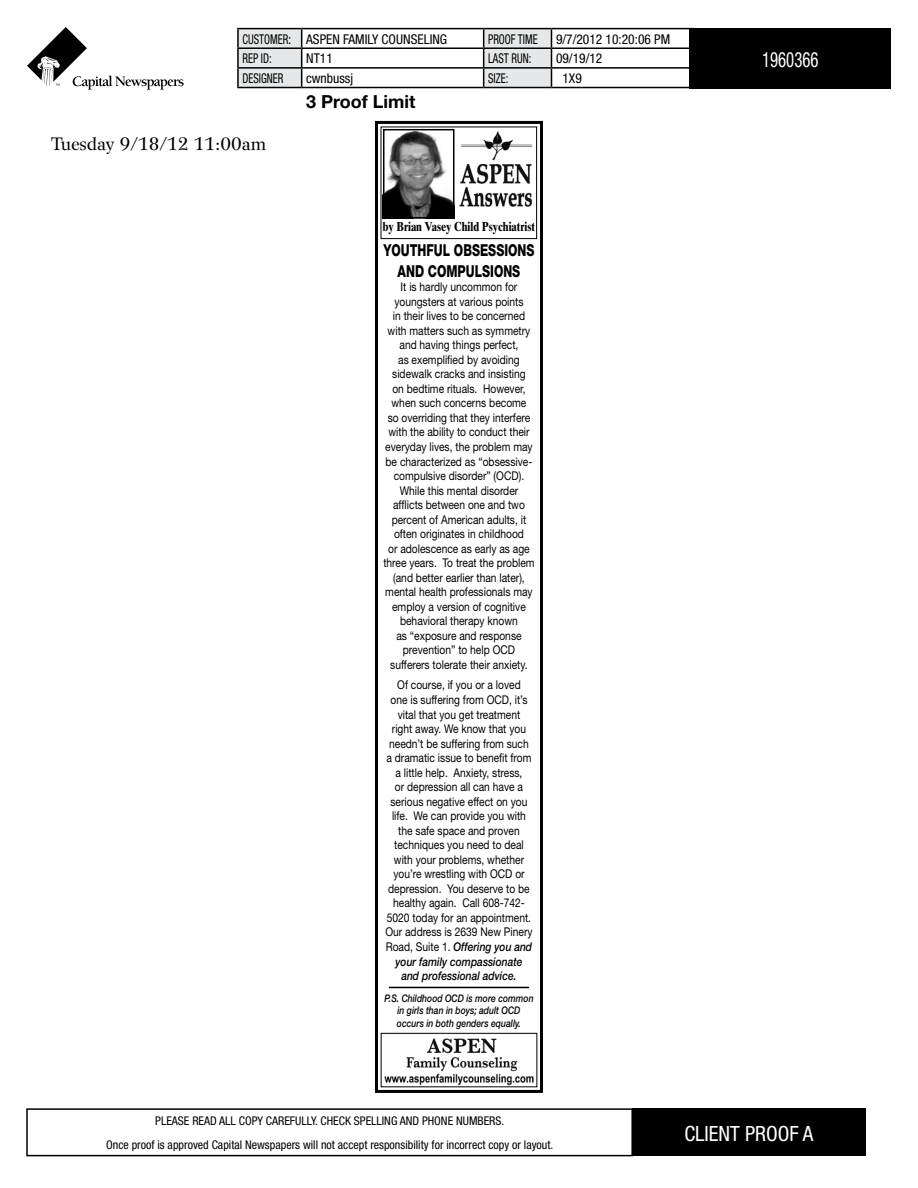
<style>
.page{position:relative;width:918px;height:1188px;background:#fff}
.page>*{position:absolute;margin:0;border:0;box-sizing:border-box;transform-origin:0 0}
.t1{font:condensed 21px "Helvetica Neue";color:#fff}
.t2{font:condensed 21px "Helvetica Neue";color:#fff;scale:.8 1}
.t3{font:18px "Wilke";color:#000}
.t4{font:700 18px "Helvetica Neue";color:#000}
.t5{font:800 16.5px/20.9px "Helvetica Neue";color:#000;text-align:center;scale:.73 1}
.t6{font:condensed 13.5px "Helvetica Neue";color:#000;scale:.8 1}
.t7{font:condensed 13.5px "Helvetica Neue";color:#000}
.t8{font:700 13.2px "Times Ten";color:#000;scale:.8 1}
.t9{font:12px/14.5px "Helvetica Neue";color:#000;text-align:center;scale:.85 1}
.t10{font:condensed 12px/24px "Helvetica Neue";color:#000;text-align:center}
.t11{font:italic 500 10.5px/12.6px "Helvetica Neue";color:#000;text-align:center;scale:.82 1}
.s1{font-weight:500;font-style:italic}
</style>
<div class="page">
<hr style="left:237px;top:28px;width:65px;height:1px;background:#000">
<hr style="left:302px;top:28px;width:182px;height:1px;background:#000">
<hr style="left:484px;top:28px;width:68px;height:1px;background:#000">
<hr style="left:552px;top:28px;width:142px;height:1px;background:#000">
<hr style="left:552px;top:47px;width:142px;height:2px;background:#000">
<hr style="left:552px;top:67px;width:142px;height:2px;background:#000">
<svg style="left:237px;top:29px;width:315px;height:58px"></svg>
<hr style="left:237px;top:87px;width:65px;height:1px;background:#000">
<hr style="left:302px;top:87px;width:182px;height:1px;background:#000">
<hr style="left:484px;top:87px;width:68px;height:1px;background:#000">
<hr style="left:552px;top:87px;width:142px;height:1px;background:#000">
<div style="left:690px;top:28px;width:201px;height:61px;background:#000"></div>
<div style="left:375px;top:121px;width:168px;height:972px;border:3px solid #000"></div>
<div style="left:381px;top:1033px;width:156px;height:54px;border:1px solid #000"></div>
<img style="left:384px;top:1038px;width:150px;height:47px">
<hr style="left:389px;top:987px;width:140px;height:1px;background:#000">
<div style="left:381px;top:127px;width:156px;height:112px;border:1px solid #000"></div>
<img style="left:386px;top:132px;width:65px;height:83px">
<div style="left:383px;top:129px;width:71px;height:89px;border:2px solid #000"></div>
<img style="left:459px;top:131px;width:74px;height:76px">
<div style="left:26px;top:1108px;width:607px;height:48px;border:2px solid #000"></div>
<div style="left:632px;top:1108px;width:234px;height:48px;background:#000"></div>
<svg style="left:27px;top:27px;width:157px;height:63px"></svg>
<p class="t6" style="left:242px;top:31px;width:257px">CUSTOMER: ASPEN FAMILY COUNSELING</p>
<p class="t6" style="left:488px;top:31px;width:64px">PROOF TIME</p>
<p class="t7" style="left:556px;top:31px;width:116px">9/7/2012 10:20:06 PM</p>
<p class="t6" style="left:242px;top:51px;width:38px">REP ID:</p>
<p class="t7" style="left:306px;top:51px;width:28px">NT11</p>
<p class="t6" style="left:488px;top:51px;width:56px">LAST RUN:</p>
<p class="t7" style="left:556px;top:51px;width:48px">09/19/12</p>
<p class="t6" style="left:242px;top:70px;width:53px">DESIGNER</p>
<p class="t7" style="left:306px;top:70px;width:48px">cwnbussj</p>
<p class="t6" style="left:488px;top:70px;width:27px">SIZE:</p>
<p class="t7" style="left:562px;top:70px;width:21px">1X9</p>
<h2 class="t3" style="left:51px;top:133px;width:217px">Tuesday 9/18/12 11:00am</h2>
<h2 class="t4" style="left:306px;top:90px;width:111px">3 Proof Limit</h2>
<p class="t8" style="left:383px;top:219px;width:192px">by Brian Vasey Child Psychiatrist</p>
<h3 class="t5" style="left:383px;top:239px;width:208px">YOUTHFUL OBSESSIONS<br>AND COMPULSIONS</h3>
<p class="t9" style="left:383px;top:279px;width:179px">It is hardly uncommon for youngsters at various points<br>in their lives to be concerned with matters such as symmetry and having things perfect,<br>as exemplified by avoiding sidewalk cracks and insisting<br>on bedtime rituals. However, when such concerns become<br>so overriding that they interfere with the ability to conduct their everyday lives, the problem may be characterized as “obsessive&shy;compulsive disorder” (OCD).<br>While this mental disorder afflicts between one and two percent of American adults, it often originates in childhood<br>or adolescence as early as age three years. To treat the problem (and better earlier than later), mental health professionals may employ a version of cognitive behavioral therapy known<br>as “exposure and response prevention” to help OCD sufferers tolerate their anxiety.</p>
<p class="t9" style="left:385px;top:678px;width:175px">Of course, if you or a loved<br>one is suffering from OCD, it’s vital that you get treatment<br>right away. We know that you needn’t be suffering from such a dramatic issue to benefit from a little help. Anxiety, stress,<br>or depression all can have a serious negative effect on you life. We can provide you with the safe space and proven techniques you need to deal with your problems, whether you’re wrestling with OCD or depression. You deserve to be healthy again. Call 608-742-<br>5020 today for an appointment.<br>Our address is 2639 New Pinery<br>Road, Suite 1. <span class="s1">Offering you and your family compassionate and professional advice.</span></p>
<p class="t11" style="left:384px;top:992px;width:184px">P.S. Childhood OCD is more common in girls than in boys; adult OCD occurs in both genders equally.</p>
<h1 class="t2" style="left:762px;top:47px;width:72px">1960366</h1>
<p class="t10" style="left:106px;top:1109px;width:449px">PLEASE READ ALL COPY CAREFULLY. CHECK SPELLING AND PHONE NUMBERS.<br>Once proof is approved Capital Newspapers will not accept responsibility for incorrect copy or layout.</p>
<h1 class="t1" style="left:684px;top:1121px;width:131px">CLIENT PROOF A</h1>
</div>
